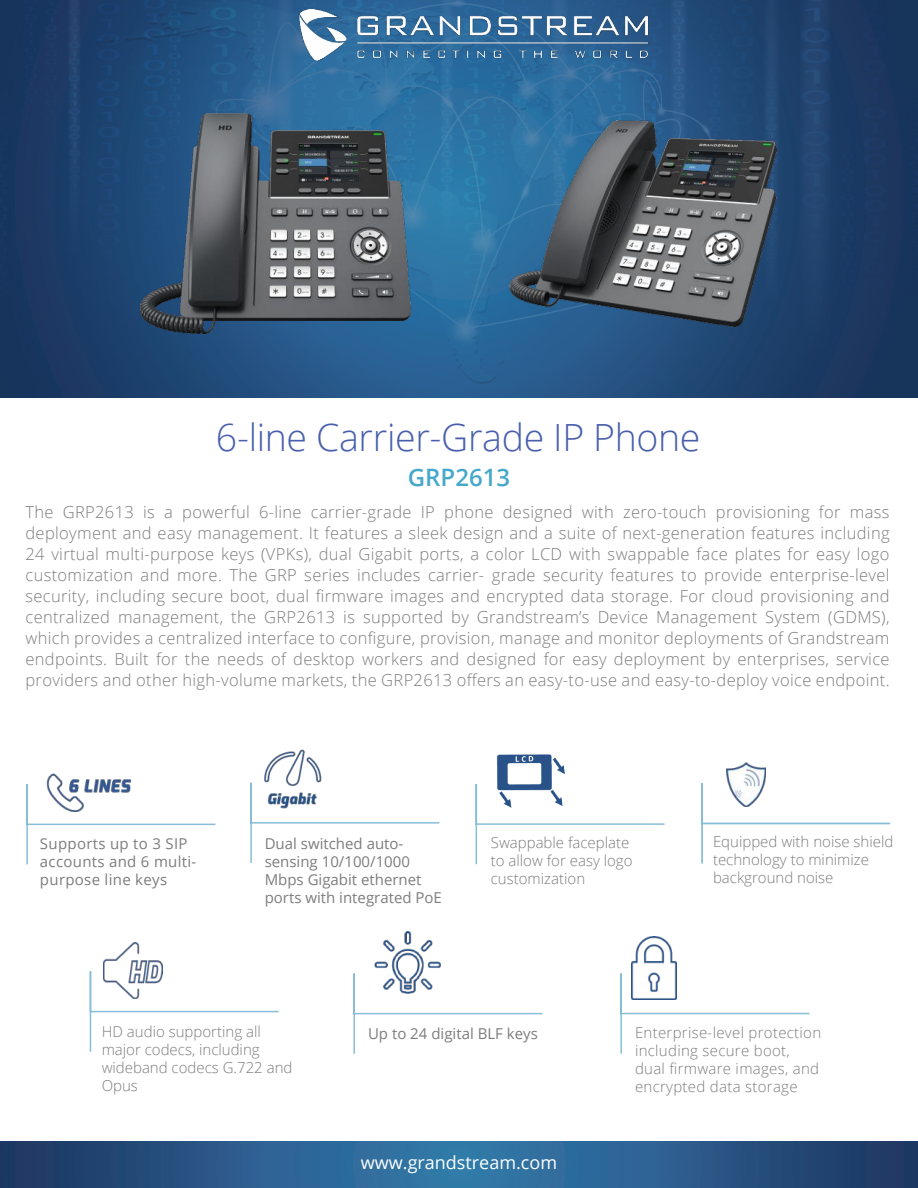
<style>
.page{position:relative;width:918px;height:1188px;background:#fff}
.page>*{position:absolute;margin:0;border:0;box-sizing:border-box;transform-origin:0 0}
.t1{font:300 37.5px "Open Sans";letter-spacing:-.01em;color:#495fad}
.t2{font:600 24px "Open Sans";color:#46a8ca}
.t3{font:18px "Open Sans";color:#fff}
.t4{font:300 16.5px/21px "Open Sans";letter-spacing:.02em;color:#7d7c7e;text-align:justify}
.t5{font:300 15px/18px "Open Sans";color:#7d7c7e}
.t6{font:15px/18px "Open Sans";color:#7d7c7e}
.t7{font:300 15px/18px "Open Sans";letter-spacing:.02em;color:#7d7c7e}
.t8{font:15px/18px "Open Sans";letter-spacing:.02em;color:#7d7c7e}
</style>
<div class="page">
<img style="left:0;top:0;width:918px;height:397px">
<img style="left:291px;top:10px;width:362px;height:53px">
<svg style="left:0;top:1142px;width:918px;height:46px;background:#295988"></svg>
<img style="left:140px;top:113px;width:270px;height:221px">
<img style="left:509px;top:121px;width:267px;height:205px">
<svg style="left:250px;top:782px;width:190px;height:81px"></svg>
<svg style="left:89px;top:970px;width:190px;height:82px"></svg>
<img style="left:103px;top:943px;width:59px;height:56px">
<svg style="left:353px;top:973px;width:190px;height:81px"></svg>
<img style="left:374px;top:932px;width:66px;height:61px">
<svg style="left:620px;top:972px;width:190px;height:82px"></svg>
<img style="left:632px;top:937px;width:45px;height:62px">
<svg style="left:26px;top:784px;width:190px;height:81px"></svg>
<svg style="left:475px;top:784px;width:190px;height:81px"></svg>
<img style="left:491px;top:754px;width:78px;height:57px">
<svg style="left:701px;top:782px;width:190px;height:82px"></svg>
<img style="left:727px;top:763px;width:38px;height:43px">
<img style="left:262px;top:749px;width:61px;height:59px">
<img style="left:45px;top:774px;width:91px;height:38px">
<h1 class="t1" style="left:216px;top:412px;width:486px">6-line Carrier-Grade IP Phone</h1>
<h2 class="t2" style="left:408px;top:461px;width:104px">GRP2613</h2>
<p class="t4" style="left:26px;top:501px;width:866px">The GRP2613 is a powerful 6-line carrier-grade IP phone designed with zero-touch provisioning for mass deployment and easy management. It features a sleek design and a suite of next-generation features including 24 virtual multi-purpose keys (VPKs), dual Gigabit ports, a color LCD with swappable face plates for easy logo customization and more. The GRP series includes carrier- grade security features to provide enterprise-level security, including secure boot, dual firmware images and encrypted data storage. For cloud provisioning and centralized management, the GRP2613 is supported by Grandstream’s Device Management System (GDMS), which provides a centralized interface to configure, provision, manage and monitor deployments of Grandstream endpoints. Built for the needs of desktop workers and designed for easy deployment by enterprises, service providers and other high-volume markets, the GRP2613 offers an easy-to-use and easy-to-deploy voice endpoint.</p>
<p class="t8" style="left:40px;top:834px;width:158px">Supports up to 3 SIP accounts and 6 multi&shy;purpose line keys</p>
<p class="t5" style="left:491px;top:833px;width:143px">Swappable faceplate to allow for easy logo customization</p>
<p class="t5" style="left:713px;top:832px;width:182px">Equipped with noise shield technology to minimize background noise</p>
<p class="t6" style="left:265px;top:834px;width:179px">Dual switched auto&shy;sensing 10/100/1000<br>Mbps Gigabit ethernet ports with integrated PoE</p>
<p class="t5" style="left:102px;top:1022px;width:192px">HD audio supporting all major codecs, including wideband codecs G.722 and<br>Opus</p>
<p class="t6" style="left:368px;top:1024px;width:171px">Up to 24 digital BLF keys</p>
<p class="t7" style="left:635px;top:1023px;width:188px">Enterprise-level protection including secure boot, dual firmware images, and encrypted data storage</p>
<p class="t3" style="left:361px;top:1151px;width:198px">www.grandstream.com</p>
</div>
